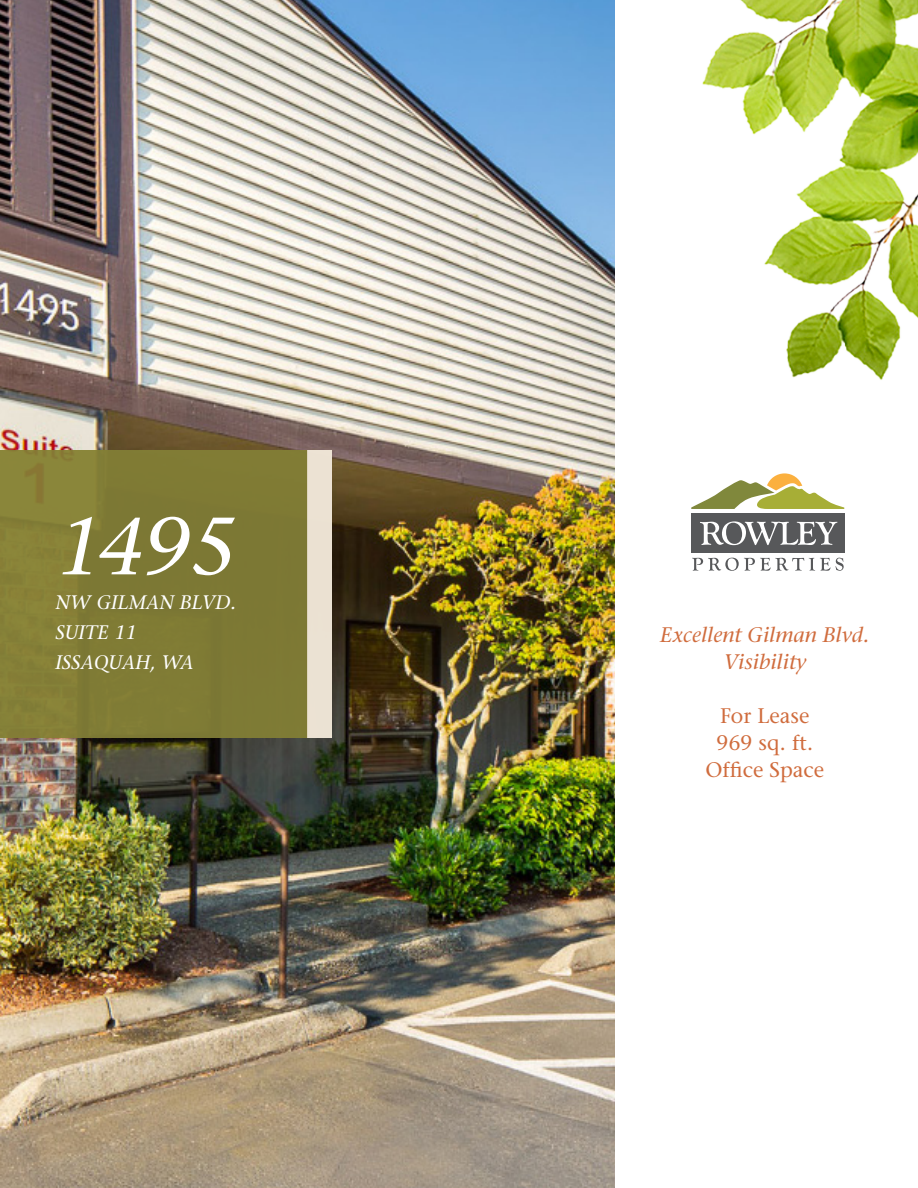
<style>
.page{position:relative;width:918px;height:1188px;background:#fff}
.page>*{position:absolute;margin:0;border:0;box-sizing:border-box;transform-origin:0 0}
.t1{font:italic 81px "Stone Serif";color:#fff}
.t2{font:italic 21px/27px "Stone Serif";color:#d06c3d;text-align:center}
.t3{font:21px "Stone Serif";color:#d06c3d}
.t4{font:italic 19.5px "Stone Serif";color:#fff}
</style>
<div class="page">
<img style="left:0;top:0;width:614px;height:1188px">
<div style="left:691px;top:513px;width:153px;height:40px;background:#57585a"></div>
<svg style="left:700px;top:521px;width:137px;height:24px"></svg>
<svg style="left:692px;top:558px;width:138px;height:13px"></svg>
<svg style="left:836px;top:558px;width:8px;height:13px"></svg>
<svg style="left:691px;top:473px;width:153px;height:36px"></svg>
<div style="left:0;top:450px;width:307px;height:288px;background:#7f7b34"></div>
<div style="left:307px;top:450px;width:25px;height:288px;background:#ede2d1"></div>
<img style="left:702px;top:0;width:216px;height:380px">
<p class="t1" style="left:56px;top:499px;width:183px">1495</p>
<p class="t4" style="left:56px;top:591px;width:182px">NW GILMAN BLVD.</p>
<p class="t4" style="left:56px;top:621px;width:83px">SUITE 11</p>
<p class="t4" style="left:56px;top:651px;width:140px">ISSAQUAH, WA</p>
<p class="t2" style="left:660px;top:621px;width:210px">Excellent Gilman Blvd.<br>Visibility</p>
<p class="t3" style="left:720px;top:703px;width:91px">For Lease</p>
<p class="t3" style="left:716px;top:730px;width:98px">969 sq. ft.</p>
<p class="t3" style="left:705px;top:757px;width:120px">Office Space</p>
</div>
